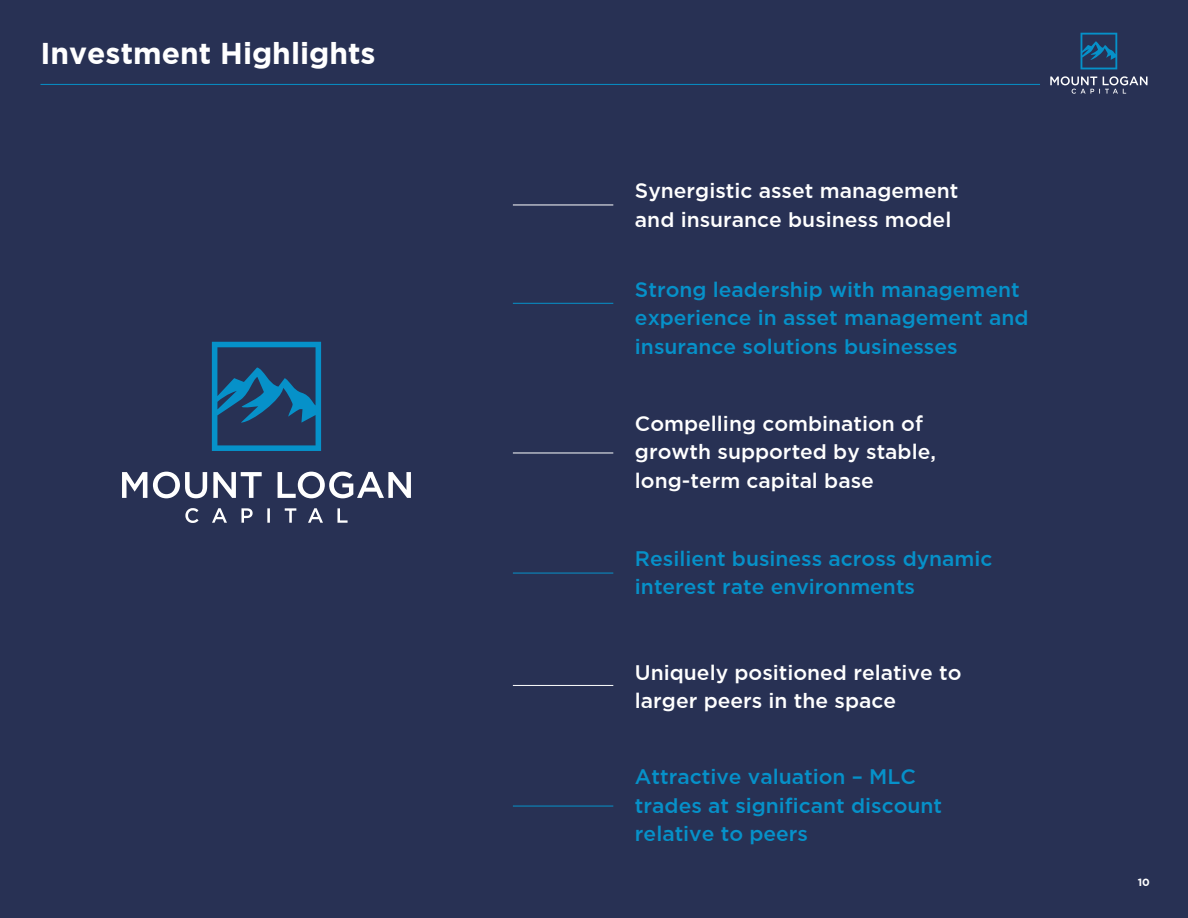
<style>
.page{position:relative;width:1188px;height:918px;background:#283154}
.page>*{position:absolute;margin:0;border:0;box-sizing:border-box;transform-origin:0 0}
.t1{font:700 30px "Gotham";color:#fff}
.t2{font:500 21px/28.5px "Gotham";color:#0691c9}
.t3{font:500 21px/28.5px "Gotham";color:#fff}
.t4{font:700 10.5px "Gotham";color:#fff}
</style>
<div class="page">
<svg style="left:122px;top:472px;width:289px;height:26px"></svg>
<svg style="left:185px;top:508px;width:163px;height:15px"></svg>
<svg style="left:212px;top:342px;width:109px;height:109px"></svg>
<hr style="left:513px;top:205px;width:100px;height:1px;background:#fff">
<hr style="left:513px;top:303px;width:100px;height:1px;background:#0691c9">
<hr style="left:513px;top:453px;width:100px;height:1px;background:#fff">
<hr style="left:513px;top:573px;width:100px;height:1px;background:#0691c9">
<hr style="left:513px;top:685px;width:100px;height:1px;background:#fff">
<hr style="left:513px;top:806px;width:100px;height:1px;background:#0691c9">
<svg style="left:1050px;top:76px;width:98px;height:18px"></svg>
<svg style="left:1081px;top:33px;width:36px;height:36px"></svg>
<hr style="left:40px;top:84px;width:1000px;height:1px;background:#0691c9">
<p class="t1" style="left:40px;top:36px;width:337px">Investment Highlights</p>
<p class="t3" style="left:635px;top:176px;width:325px">Synergistic asset management and insurance business model</p>
<p class="t2" style="left:635px;top:275px;width:395px">Strong leadership with management experience in asset management and insurance solutions businesses</p>
<p class="t3" style="left:635px;top:408px;width:303px">Compelling combination of growth supported by stable, long-term capital base</p>
<p class="t2" style="left:635px;top:544px;width:359px">Resilient business across dynamic interest rate environments</p>
<p class="t3" style="left:635px;top:658px;width:328px">Uniquely positioned relative to larger peers in the space</p>
<p class="t2" style="left:635px;top:762px;width:309px">Attractive valuation – MLC trades at significant discount relative to peers</p>
<p class="t4" style="left:1138px;top:876px;width:14px">10</p>
</div>
